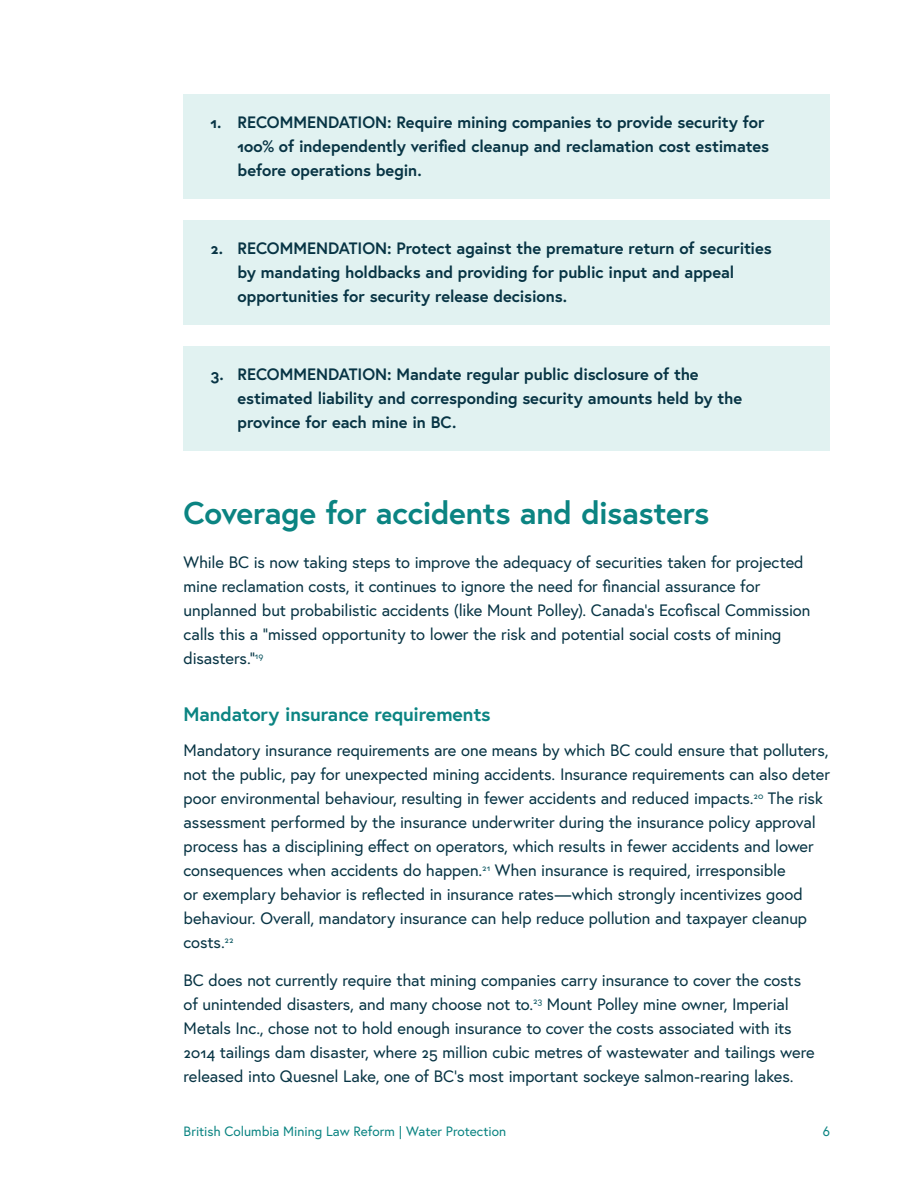
<style>
.page{position:relative;width:918px;height:1188px;background:#fff}
.page>*{position:absolute;margin:0;border:0;box-sizing:border-box;transform-origin:0 0}
.t1{font:700 31.5px "Europa";letter-spacing:-.01em;color:#0b8482}
.t2{font:700 19.5px "Europa";letter-spacing:-.01em;color:#0b8482}
.body{font:16.5px/24px "Europa";letter-spacing:-.01em;color:#073444}
.recommendation{font:700 16.5px/24px "Europa";letter-spacing:-.005em;color:#073444}
.t3{font:13.5px "Europa";color:#0b8482}
</style>
<div class="page">
<div style="left:184px;top:94px;width:646px;height:106px;background:#e1f2f1"></div>
<div style="left:184px;top:220px;width:646px;height:106px;background:#e1f2f1"></div>
<div style="left:184px;top:346px;width:646px;height:106px;background:#e1f2f1"></div>
<p class="recommendation" style="left:238px;top:109px;width:533px;text-indent:-27px">1. RECOMMENDATION: Require mining companies to provide security for<br>100% of independently verified cleanup and reclamation cost estimates before operations begin.</p>
<p class="recommendation" style="left:238px;top:235px;width:536px;text-indent:-27px">2. RECOMMENDATION: Protect against the premature return of securities by mandating holdbacks and providing for public input and appeal opportunities for security release decisions.</p>
<p class="recommendation" style="left:238px;top:361px;width:506px;text-indent:-27px">3. RECOMMENDATION: Mandate regular public disclosure of the estimated liability and corresponding security amounts held by the province for each mine in BC.</p>
<p class="t1" style="left:184px;top:492px;width:527px">Coverage for accidents and disasters</p>
<p class="body" style="left:184px;top:550px;width:628px">While BC is now taking steps to improve the adequacy of securities taken for projected mine reclamation costs, it continues to ignore the need for financial assurance for unplanned but probabilistic accidents (like Mount Polley). Canada’s Ecofiscal Commission calls this a “missed opportunity to lower the risk and potential social costs of mining disasters.”<sup>19</sup></p>
<p class="t2" style="left:184px;top:701px;width:309px">Mandatory insurance requirements</p>
<p class="body" style="left:184px;top:738px;width:648px">Mandatory insurance requirements are one means by which BC could ensure that polluters, not the public, pay for unexpected mining accidents. Insurance requirements can also deter poor environmental behaviour, resulting in fewer accidents and reduced impacts.<sup>20</sup> The risk assessment performed by the insurance underwriter during the insurance policy approval process has a disciplining effect on operators, which results in fewer accidents and lower consequences when accidents do happen.<sup>21</sup> When insurance is required, irresponsible<br>or exemplary behavior is reflected in insurance rates—which strongly incentivizes good behaviour. Overall, mandatory insurance can help reduce pollution and taxpayer cleanup costs.<sup>22</sup></p>
<p class="body" style="left:184px;top:968px;width:633px">BC does not currently require that mining companies carry insurance to cover the costs of unintended disasters, and many choose not to.<sup>23</sup> Mount Polley mine owner, Imperial Metals Inc., chose not to hold enough insurance to cover the costs associated with its 2014 tailings dam disaster, where 25 million cubic metres of wastewater and tailings were released into Quesnel Lake, one of BC’s most important sockeye salmon-rearing lakes.</p>
<p class="t3" style="left:184px;top:1123px;width:324px">British Columbia Mining Law Reform | Water Protection</p>
<p class="t3" style="left:822px;top:1123px;width:9px">6</p>
</div>
